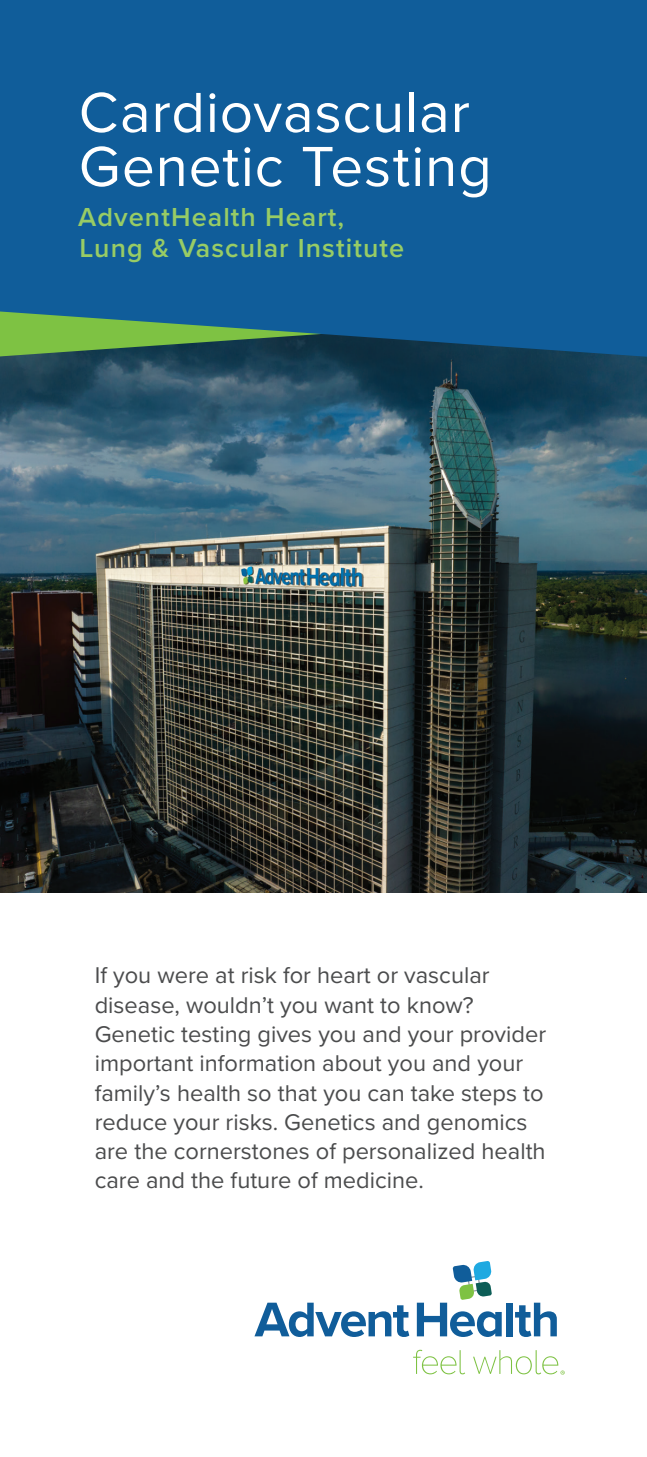
<style>
.page{position:relative;width:647px;height:1457px;background:#fff}
.page>*{position:absolute;margin:0;border:0;box-sizing:border-box;transform-origin:0 0}
.Brochure_Title{font:58.5px/54px "Proxima Nova";letter-spacing:.015em;color:#fff}
.Brochure_Subtitle{font:600 27px/31.5px "Proxima Nova";letter-spacing:.04em;color:#98cc65}
.body{font:23.62px/29.2px "Proxima Nova";color:#4b4c4d}
</style>
<div class="page">
<img style="left:0;top:358px;width:647px;height:534px">
<div style="left:0;top:0;width:647px;height:358px;background:#105d9a"></div>
<svg style="left:254px;top:1302px;width:155px;height:34px"></svg>
<div style="left:506px;top:1302px;width:6px;height:34px;background:#105d9a"></div>
<svg style="left:515px;top:1302px;width:42px;height:34px"></svg>
<svg style="left:417px;top:1261px;width:85px;height:75px"></svg>
<svg style="left:413px;top:1349px;width:52px;height:25px"></svg>
<svg style="left:473px;top:1350px;width:91px;height:24px"></svg>
<p class="Brochure_Title" style="left:79px;top:83px;width:414px">Cardiovascular<br>Genetic Testing</p>
<p class="Brochure_Subtitle" style="left:78px;top:200px;width:327px">AdventHealth Heart,<br>Lung &amp; Vascular Institute</p>
<p class="body" style="left:95px;top:960px;width:453px">If you were at risk for heart or vascular disease, wouldn’t you want to know?<br>Genetic testing gives you and your provider important information about you and your family’s health so that you can take steps to reduce your risks. Genetics and genomics are the cornerstones of personalized health care and the future of medicine.</p>
</div>
